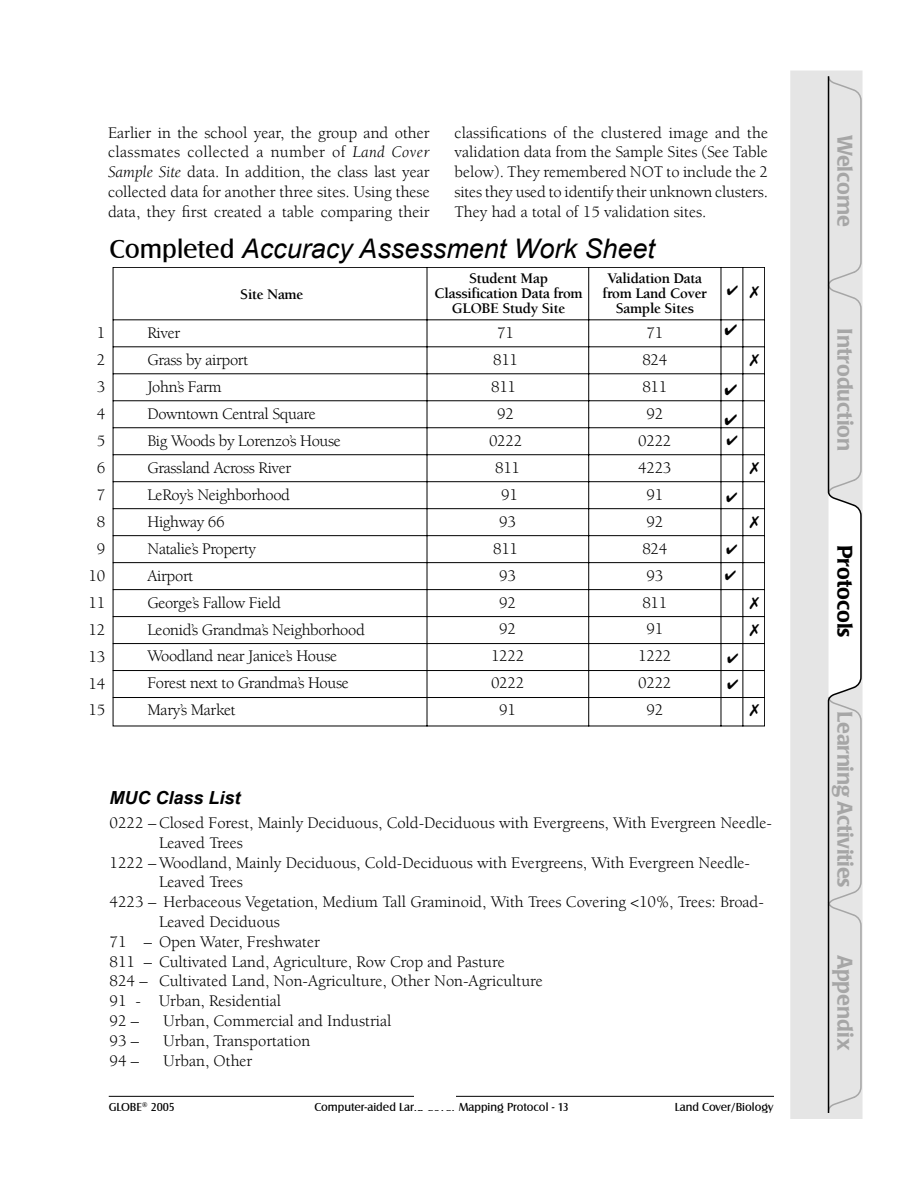
<style>
.page{position:relative;width:918px;height:1188px;background:#fff}
.page>*{position:absolute;margin:0;border:0;box-sizing:border-box;transform-origin:0 0}
.HTML_H2{font:italic 27px "Arial";color:#000}
.t1{font:500 21px "Poppl Laudatio";color:#a6a6a6}
.t2{font:500 21px "Poppl Laudatio";color:#000}
.HTML_H3{font:italic 700 18px "Arial";color:#000}
.HTML_Body_Text{font:16.5px/19.8px "Berkeley";color:#000}
.HTML_Body_Text-2{font:16.5px/27px "Berkeley";letter-spacing:-.02em;color:#000;text-align:center}
.t3{font:700 15px/15px "Berkeley";letter-spacing:-.02em;color:#000;text-align:center}
.t4{font:12px "Castle T";color:#000}
.s1{font-style:italic}
.s2{font-family:"Castle T";font-style:normal}
</style>
<div class="page">
<hr style="left:109px;top:1096px;width:665px;height:1px;background:#000">
<div style="left:790px;top:71px;width:72px;height:1048px;background:#e5e5e5"></div>
<svg style="left:827px;top:75px;width:35px;height:1039px"></svg>
<div style="left:414px;top:297px;width:42px;height:813px;background:#fff"></div>
<svg style="left:112px;top:267px;width:653px;height:460px"></svg>
<svg style="left:727px;top:286px;width:11px;height:9px"></svg>
<svg style="left:725px;top:324px;width:12px;height:11px"></svg>
<svg style="left:725px;top:384px;width:12px;height:41px"></svg>
<svg style="left:750px;top:354px;width:9px;height:12px"></svg>
<svg style="left:750px;top:462px;width:9px;height:12px"></svg>
<svg style="left:750px;top:516px;width:9px;height:12px"></svg>
<svg style="left:750px;top:596px;width:9px;height:40px"></svg>
<svg style="left:750px;top:704px;width:9px;height:13px"></svg>
<svg style="left:750px;top:286px;width:9px;height:12px"></svg>
<svg style="left:727px;top:435px;width:10px;height:10px"></svg>
<svg style="left:727px;top:492px;width:10px;height:10px"></svg>
<svg style="left:725px;top:544px;width:12px;height:37px"></svg>
<svg style="left:728px;top:653px;width:10px;height:36px"></svg>
<p class="HTML_Body_Text" style="left:108px;top:123px;width:323px;text-align:justify">Earlier in the school year, the group and other classmates collected a number of <span class="s1">Land Cover Sample Site</span> data. In addition, the class last year collected data for another three sites. Using these data, they first created a table comparing their</p>
<p class="HTML_Body_Text" style="left:454px;top:123px;width:315px;text-align:justify">classifications of the clustered image and the validation data from the Sample Sites (See Table below). They remembered NOT to include the 2 sites they used to identify their unknown clusters.<br>They had a total of 15 validation sites.</p>
<p class="HTML_H2" style="left:110px;top:231px;width:547px"><span class="s2">Completed</span> Accuracy Assessment Work Sheet</p>
<p class="HTML_Body_Text-2" style="left:88px;top:319px;width:18px">1<br>2<br>3<br>4<br>5<br>6<br>7<br>8<br>9<br>10<br>11<br>12<br>13<br>14<br>15</p>
<p class="t3" style="left:240px;top:287px;width:65px">Site Name</p>
<p class="t3" style="left:434px;top:271px;width:150px">Student Map<br>Classification Data from<br>GLOBE Study Site</p>
<p class="t3" style="left:603px;top:271px;width:106px">Validation Data from Land Cover<br>Sample Sites</p>
<p class="HTML_Body_Text-2" style="left:489px;top:319px;width:37px">71<br>811<br>811<br>92<br>0222<br>811<br>91<br>93<br>811<br>93<br>92<br>92<br>1222<br>0222<br>91</p>
<p class="HTML_Body_Text-2" style="left:147px;top:319px;width:219px;text-align:left">River<br>Grass by airport<br>John’s Farm<br>Downtown Central Square<br>Big Woods by Lorenzo’s House<br>Grassland Across River<br>LeRoy’s Neighborhood<br>Highway 66<br>Natalie’s Property<br>Airport<br>George’s Fallow Field<br>Leonid’s Grandma’s Neighborhood<br>Woodland near Janice’s House<br>Forest next to Grandma’s House<br>Mary’s Market</p>
<p class="HTML_Body_Text-2" style="left:638px;top:319px;width:35px">71<br>824<br>811<br>92<br>0222<br>4223<br>91<br>92<br>824<br>93<br>811<br>91<br>1222<br>0222<br>92</p>
<p class="HTML_H3" style="left:110px;top:786px;width:133px">MUC Class List</p>
<p class="HTML_Body_Text" style="left:159px;top:813px;width:615px;text-indent:-50px">0222 – Closed Forest, Mainly Deciduous, Cold-Deciduous with Evergreens, With Evergreen Needle-<br>Leaved Trees</p>
<p class="HTML_Body_Text" style="left:159px;top:853px;width:593px;text-indent:-50px">1222 – Woodland, Mainly Deciduous, Cold-Deciduous with Evergreens, With Evergreen Needle-<br>Leaved Trees</p>
<p class="HTML_Body_Text" style="left:159px;top:892px;width:606px;text-indent:-50px">4223 – Herbaceous Vegetation, Medium Tall Graminoid, With Trees Covering &lt;10%, Trees: Broad-<br>Leaved Deciduous</p>
<p class="HTML_Body_Text" style="left:110px;top:932px;width:212px">71 – Open Water, Freshwater</p>
<p class="HTML_Body_Text" style="left:110px;top:952px;width:397px">811 – Cultivated Land, Agriculture, Row Crop and Pasture</p>
<p class="HTML_Body_Text" style="left:110px;top:972px;width:435px">824 – Cultivated Land, Non-Agriculture, Other Non-Agriculture</p>
<p class="HTML_Body_Text" style="left:110px;top:991px;width:173px">91 - Urban, Residential</p>
<p class="HTML_Body_Text" style="left:110px;top:1011px;width:31px">92 –</p>
<p class="HTML_Body_Text" style="left:164px;top:1011px;width:229px">Urban, Commercial and Industrial</p>
<p class="HTML_Body_Text" style="left:110px;top:1031px;width:31px">93 –</p>
<p class="HTML_Body_Text" style="left:164px;top:1031px;width:148px">Urban, Transportation</p>
<p class="HTML_Body_Text" style="left:110px;top:1051px;width:31px">94 –</p>
<p class="HTML_Body_Text" style="left:164px;top:1051px;width:90px">Urban, Other</p>
<p class="t4" style="left:109px;top:1100px;width:68px">GLOBE<sup>®</sup> 2005</p>
<p class="t4" style="left:314px;top:1100px;width:256px">Computer-aided Land Cover Mapping Protocol - 13</p>
<p class="t4" style="left:675px;top:1100px;width:100px">Land Cover/Biology</p>
<p class="t1" style="left:857px;top:135px;width:94px;rotate:90deg">Welcome</p>
<p class="t1" style="left:857px;top:328px;width:125px;rotate:90deg">Introduction</p>
<p class="t2" style="left:857px;top:545px;width:94px;rotate:90deg">Protocols</p>
<p class="t1" style="left:857px;top:711px;width:178px;rotate:90deg">Learning Activities</p>
<p class="t1" style="left:857px;top:955px;width:97px;rotate:90deg">Appendix</p>
</div>
